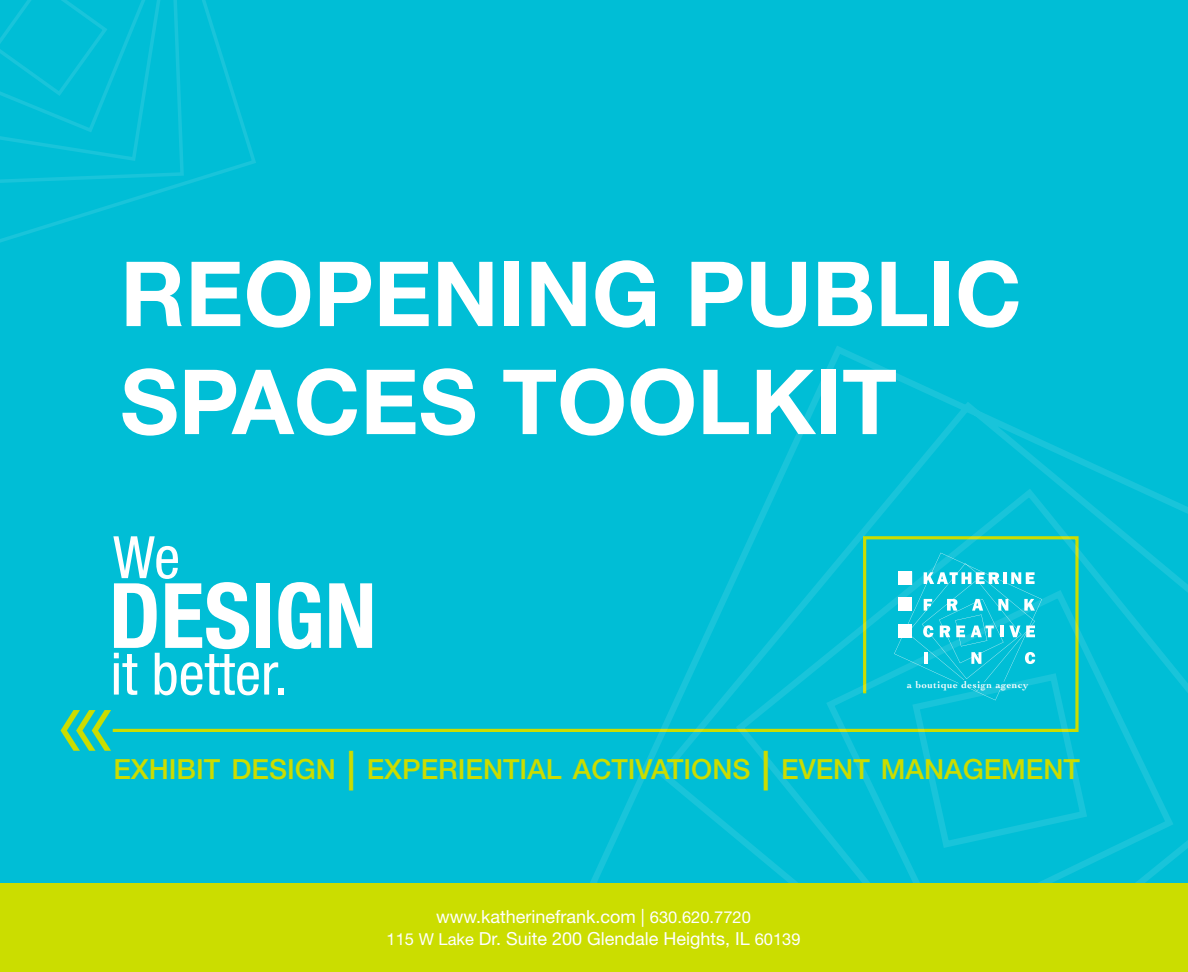
<style>
.page{position:relative;width:1188px;height:972px;background:#00bed6}
.page>*{position:absolute;margin:0;border:0;box-sizing:border-box;transform-origin:0 0}
.t1{font:700 90px/108px "Helvetica Neue LT Std";color:#fff}
.t2{font:500 27.75px "Helvetica Neue LT Std";color:#cbdd00}
.t3{font:18px/21.6px "Helvetica Neue LT Std";color:#fff;text-align:center}
.t4{font:700 9.9px "Cochin";letter-spacing:.06em;color:#fff}
.s1{font-size:39.75px}
.s2{font-size:16.5px}
</style>
<div class="page">
<svg style="left:112px;top:536px;width:472px;height:196px"></svg>
<svg style="left:61px;top:710px;width:50px;height:41px"></svg>
<svg style="left:584px;top:346px;width:604px;height:537px"></svg>
<div style="left:0;top:883px;width:1188px;height:89px;background:#cbdd00"></div>
<svg style="left:0;top:0;width:256px;height:243px"></svg>
<svg style="left:894px;top:553px;width:148px;height:147px"></svg>
<div style="left:899px;top:598px;width:13px;height:13px;background:#fff"></div>
<div style="left:899px;top:624px;width:13px;height:13px;background:#fff"></div>
<h1 class="t1" style="left:120px;top:238px;width:903px">REOPENING PUBLIC<br>SPACES TOOLKIT</h1>
<p class="t4" style="left:907px;top:678px;width:123px">a boutique design agency</p>
<h2 class="t2" style="left:113px;top:753px;width:968px">EXHIBIT DESIGN <span class="s1">|</span> EXPERIENTIAL ACTIVATIONS <span class="s1">|</span> EVENT MANAGEMENT</h2>
<p class="t3" style="left:387px;top:906px;width:416px">www.katherinefrank.com | <span class="s2">630.620.7720<br>115 W Lake</span> Dr. Suite 200 Glendale Heights, IL <span class="s2">60139</span></p>
</div>
